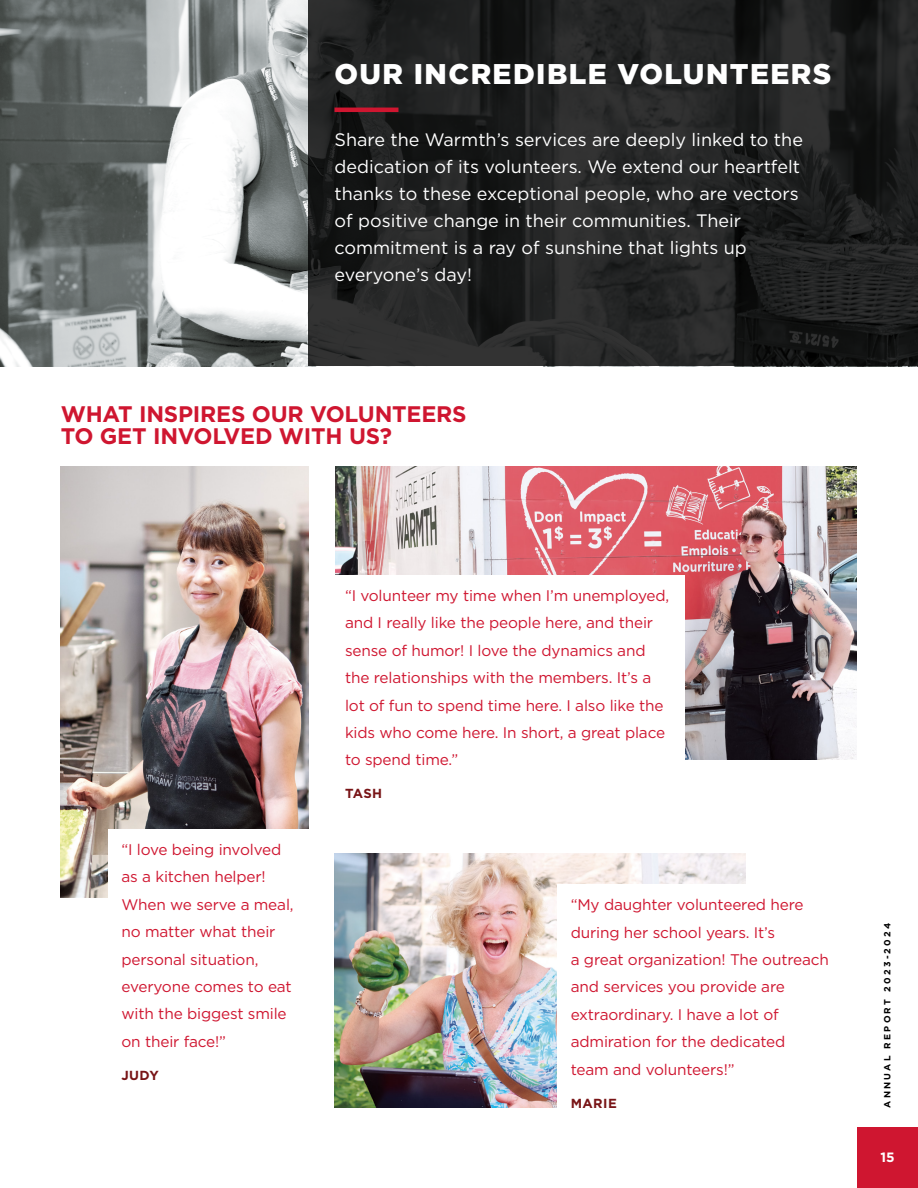
<style>
.page{position:relative;width:918px;height:1188px;background:#fff}
.page>*{position:absolute;margin:0;border:0;box-sizing:border-box;transform-origin:0 0}
.t1{font:900 28.5px "Gotham";letter-spacing:.05em;color:#fff}
.t2{font:700 22.5px/22.5px "Gotham";letter-spacing:-.01em;color:#cf1630}
.TXT-1{font:18px/27px "Gotham";color:#fff}
.TXT-Témoignage_Celebrating{font:15.3px/27.3px "Gotham";letter-spacing:-.01em;color:#cf1630}
.t3{font:700 13.5px "Gotham";color:#fff}
.TXT-3{font:700 13.2px "Gotham";letter-spacing:.03em;color:#781416}
.t4{font:700 9px "Gotham";letter-spacing:.25em;color:#000}
</style>
<div class="page">
<img style="left:0;top:0;width:308px;height:366px">
<svg style="left:308px;top:0;width:610px;height:366px;background:#212222"></svg>
<hr style="left:335px;top:108px;width:63px;height:4px;background:#cf1630">
<img style="left:61px;top:467px;width:247px;height:430px">
<div style="left:108px;top:829px;width:215px;height:324px;background:#fff"></div>
<img style="left:335px;top:467px;width:521px;height:293px">
<div style="left:332px;top:575px;width:353px;height:284px;background:#fff"></div>
<img style="left:334px;top:853px;width:411px;height:255px">
<div style="left:557px;top:885px;width:300px;height:242px;background:#fff"></div>
<div style="left:857px;top:1127px;width:61px;height:61px;background:#cf1630"></div>
<h2 class="t1" style="left:334px;top:54px;width:498px">OUR INCREDIBLE VOLUNTEERS</h2>
<p class="TXT-1" style="left:334px;top:126px;width:470px">Share the Warmth’s services are deeply linked to the dedication of its volunteers. We extend our heartfelt thanks to these exceptional people, who are vectors of positive change in their communities. Their commitment is a ray of sunshine that lights up everyone’s day!</p>
<h3 class="t2" style="left:61px;top:403px;width:407px">WHAT INSPIRES OUR VOLUNTEERS<br>TO GET INVOLVED WITH US?</h3>
<p class="TXT-Témoignage_Celebrating" style="left:122px;top:836px;width:174px">“I love being involved as a kitchen helper!<br>When we serve a meal, no matter what their personal situation, everyone comes to eat with the biggest smile on their face!”</p>
<p class="TXT-3" style="left:122px;top:1066px;width:39px">JUDY</p>
<p class="TXT-Témoignage_Celebrating" style="left:345px;top:582px;width:326px">“I volunteer my time when I’m unemployed, and I really like the people here, and their sense of humor! I love the dynamics and the relationships with the members. It’s a lot of fun to spend time here. I also like the kids who come here. In short, a great place to spend time.”</p>
<p class="TXT-3" style="left:345px;top:785px;width:39px">TASH</p>
<p class="TXT-Témoignage_Celebrating" style="left:571px;top:891px;width:260px">“My daughter volunteered here during her school years. It’s<br>a great organization! The outreach and services you provide are extraordinary. I have a lot of admiration for the dedicated<br>team and volunteers!”</p>
<p class="TXT-3" style="left:571px;top:1094px;width:48px">MARIE</p>
<p class="t4" style="left:881px;top:1108px;width:186px;rotate:-90deg">ANNUAL REPORT 2023-2024</p>
<p class="t3" style="left:881px;top:1148px;width:16px">15</p>
</div>
